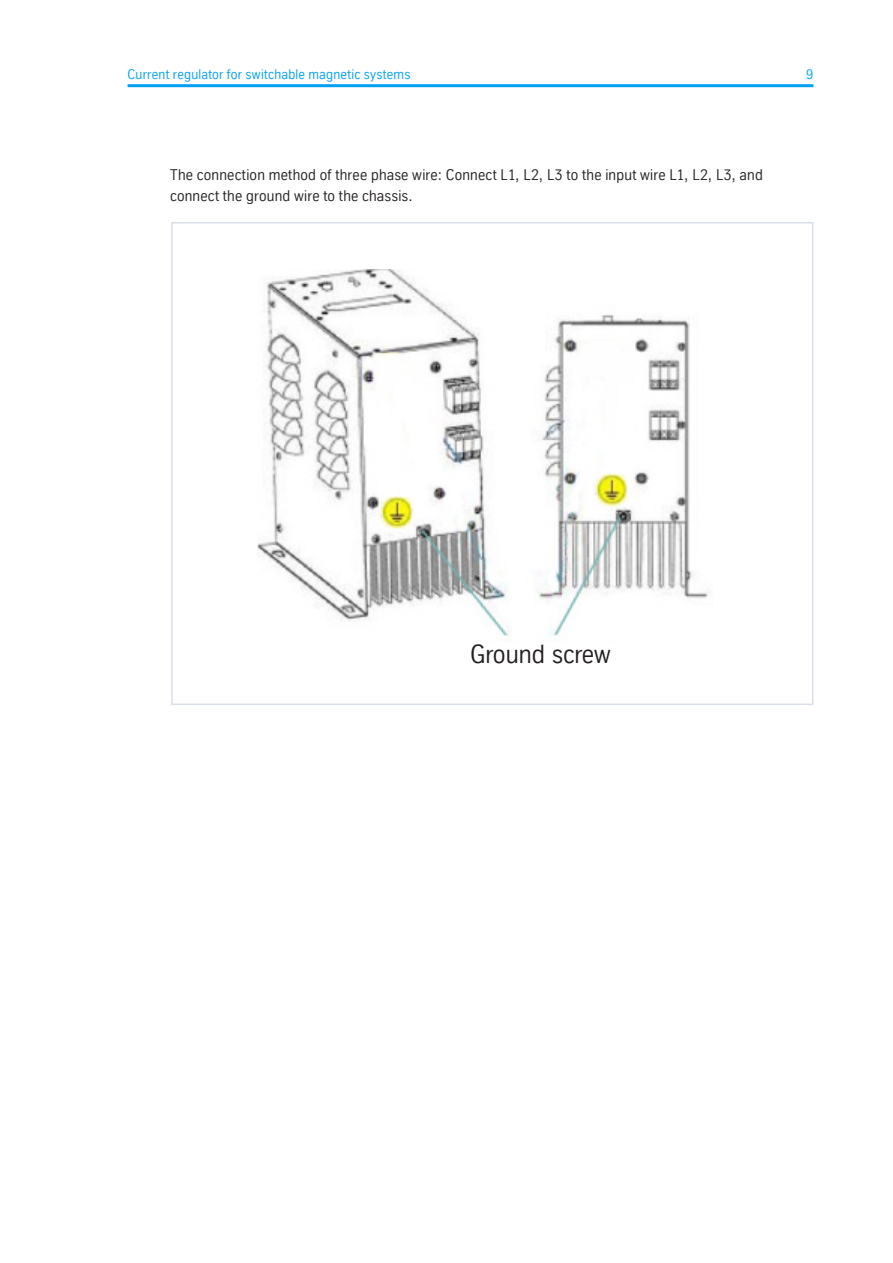
<style>
.page{position:relative;width:893px;height:1263px;background:#fff}
.page>*{position:absolute;margin:0;border:0;box-sizing:border-box;transform-origin:0 0}
.t1{font:25.5px "TK Type";color:#231f20}
.t2{font:15px/21px "TK Type";letter-spacing:.01em;color:#231f20}
.t3{font:13.5px "TK Type";letter-spacing:.02em;color:#00a0f5}
</style>
<div class="page">
<hr style="left:128px;top:84px;width:685px;height:3px;background:#00a0f5">
<img style="left:258px;top:270px;width:450px;height:372px">
<div style="left:171px;top:222px;width:642px;height:483px;border:2px solid #d9dee8"></div>
<p class="t3" style="left:128px;top:66px;width:284px">Current regulator for switchable magnetic systems</p>
<p class="t3" style="left:806px;top:66px;width:9px">9</p>
<p class="t2" style="left:170px;top:164px;width:594px">The connection method of three phase wire: Connect L1, L2, L3 to the input wire L1, L2, L3, and connect the ground wire to the chassis.</p>
<h1 class="t1" style="left:470px;top:640px;width:142px">Ground screw</h1>
</div>
